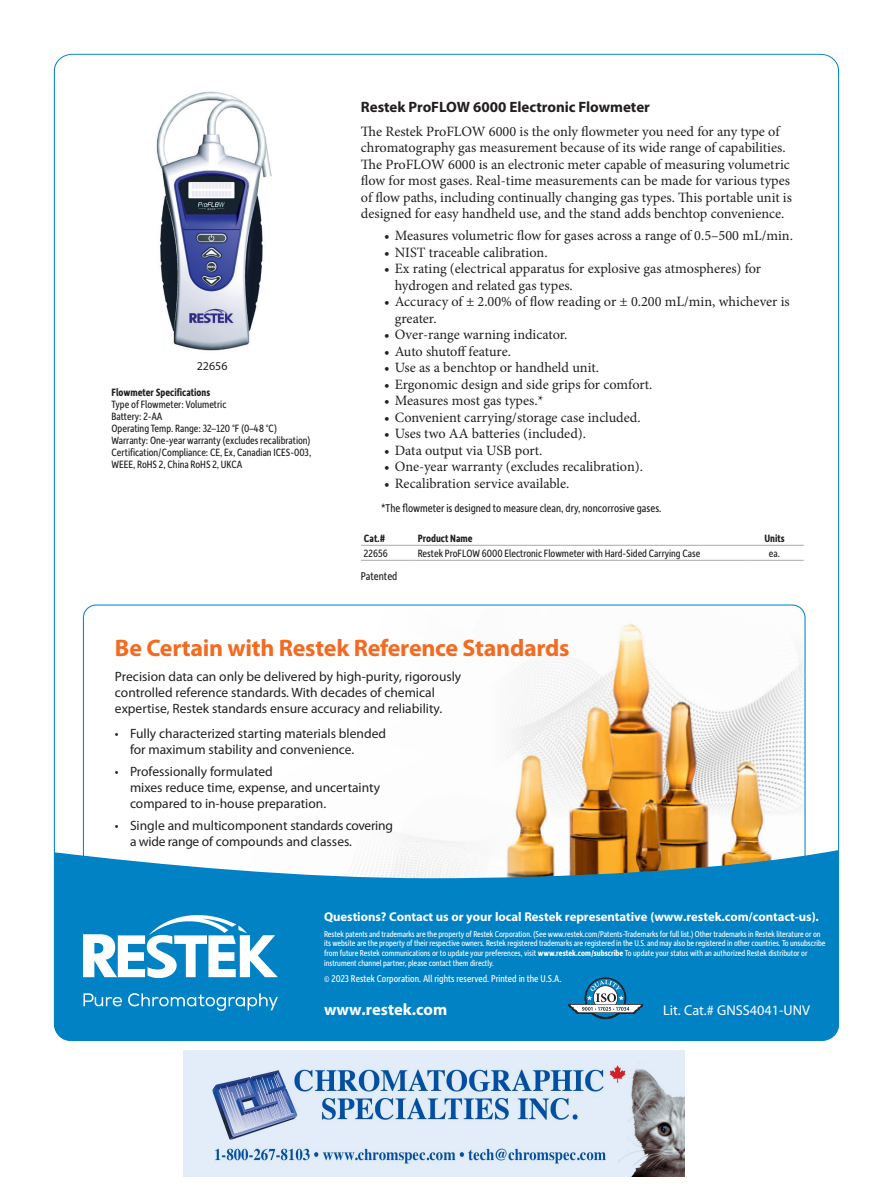
<style>
.page{position:relative;width:893px;height:1188px;background:#fff}
.page>*{position:absolute;margin:0;border:0;box-sizing:border-box;transform-origin:0 0}
.t1{font:700 24px "Myriad Pro";letter-spacing:-.01em;color:#f36a21}
.t2{font:700 16.5px "Myriad Pro";color:#fff}
.Heading{font:700 15px "Myriad Pro";color:#231f20}
.Product_Text{font:14.25px/16.5px "Minion Pro";color:#231f20}
.t3{font:14.25px "Myriad Pro";color:#fff}
.t4{font:13.5px/16.2px "Myriad Pro";color:#231f20}
.t5{font:700 12.75px "Myriad Pro";letter-spacing:-.005em;color:#fff}
.Footnote{font:12px "Depot New Condensed";color:#231f20}
.Image_Caption{font:12px "Myriad Pro";color:#231f20}
.Table_Main_Body{font:11.25px/12px "Depot New Condensed";color:#231f20}
.Table_Main_Head{font:700 11.25px "Depot New Condensed";color:#231f20}
.t6{font:10.5px "Depot New Condensed";color:#fff}
.t7{font:9px/9.8px "Depot New Condensed";letter-spacing:-.01em;color:#fff}
.s1{font-weight:700}
</style>
<div class="page">
<img style="left:156px;top:91px;width:116px;height:260px">
<hr style="left:361px;top:545px;width:54px;height:1px;background:#a8a9ad">
<hr style="left:415px;top:545px;width:330px;height:1px;background:#a8a9ad">
<hr style="left:745px;top:545px;width:59px;height:1px;background:#a8a9ad">
<hr style="left:361px;top:560px;width:54px;height:1px;background:#a8a9ad">
<hr style="left:415px;top:560px;width:330px;height:1px;background:#a8a9ad">
<hr style="left:745px;top:560px;width:59px;height:1px;background:#a8a9ad">
<img style="left:507px;top:608px;width:298px;height:242px">
<svg style="left:54px;top:850px;width:785px;height:191px;background:#1b8bc3"></svg>
<img style="left:83px;top:916px;width:194px;height:95px">
<svg style="left:568px;top:977px;width:75px;height:42px"></svg>
<img style="left:183px;top:1050px;width:502px;height:127px">
<p class="Image_Caption" style="left:197px;top:359px;width:32px">22656</p>
<p class="Table_Main_Body" style="left:111px;top:386px;width:201px"><span class="s1">Flowmeter Specifications<br></span>Type of Flowmeter: Volumetric<br>Battery: 2-AA<br>Operating Temp. Range: 32–120 °F (0–48 °C)<br>Warranty: One-year warranty (excludes recalibration)<br>Certification/Compliance: CE, Ex, Canadian ICES-003, WEEE, RoHS 2, China RoHS 2, UKCA</p>
<p class="Heading" style="left:361px;top:97px;width:290px">Restek ProFLOW 6000 Electronic Flowmeter</p>
<p class="Product_Text" style="left:361px;top:123px;width:432px">The Restek ProFLOW 6000 is the only flowmeter you need for any type of chromatography gas measurement because of its wide range of capabilities.<br>The ProFLOW 6000 is an electronic meter capable of measuring volumetric flow for most gases. Real-time measurements can be made for various types of flow paths, including continually changing gas types. This portable unit is designed for easy handheld use, and the stand adds benchtop convenience.</p>
<p class="Product_Text" style="left:384px;top:227px;width:410px">• Measures volumetric flow for gases across a range of 0.5–500 mL/min.</p>
<p class="Product_Text" style="left:384px;top:244px;width:165px">• NIST traceable calibration.</p>
<p class="Product_Text" style="left:395px;top:260px;width:368px;text-indent:-10px">• Ex rating (electrical apparatus for explosive gas atmospheres) for hydrogen and related gas types.</p>
<p class="Product_Text" style="left:395px;top:293px;width:397px;text-indent:-10px">• Accuracy of ± 2.00% of flow reading or ± 0.200 mL/min, whichever is greater.</p>
<p class="Product_Text" style="left:384px;top:326px;width:185px">• Over-range warning indicator.</p>
<p class="Product_Text" style="left:384px;top:343px;width:128px">• Auto shutoff feature.</p>
<p class="Product_Text" style="left:384px;top:359px;width:216px">• Use as a benchtop or handheld unit.</p>
<p class="Product_Text" style="left:384px;top:376px;width:270px">• Ergonomic design and side grips for comfort.</p>
<p class="Product_Text" style="left:384px;top:392px;width:161px">• Measures most gas types.*</p>
<p class="Product_Text" style="left:384px;top:409px;width:258px">• Convenient carrying/storage case included.</p>
<p class="Product_Text" style="left:384px;top:425px;width:203px">• Uses two AA batteries (included).</p>
<p class="Product_Text" style="left:384px;top:442px;width:160px">• Data output via USB port.</p>
<p class="Product_Text" style="left:384px;top:458px;width:260px">• One-year warranty (excludes recalibration).</p>
<p class="Product_Text" style="left:384px;top:475px;width:187px">• Recalibration service available.</p>
<p class="Footnote" style="left:381px;top:500px;width:282px">*The flowmeter is designed to measure clean, dry, noncorrosive gases.</p>
<p class="Table_Main_Head" style="left:364px;top:531px;width:23px">Cat.#</p>
<p class="Table_Main_Head" style="left:418px;top:531px;width:56px">Product Name</p>
<p class="Table_Main_Head" style="left:764px;top:531px;width:22px">Units</p>
<p class="Table_Main_Body" style="left:364px;top:547px;width:25px">22656</p>
<p class="Table_Main_Body" style="left:418px;top:547px;width:284px">Restek ProFLOW 6000 Electronic Flowmeter with Hard-Sided Carrying Case</p>
<p class="Table_Main_Body" style="left:769px;top:547px;width:13px">ea.</p>
<p class="Footnote" style="left:361px;top:569px;width:38px">Patented</p>
<p class="t1" style="left:115px;top:632px;width:456px">Be Certain with Restek Reference Standards</p>
<p class="t4" style="left:115px;top:668px;width:348px">Precision data can only be delivered by high-purity, rigorously controlled reference standards. With decades of chemical expertise, Restek standards ensure accuracy and reliability.</p>
<p class="t4" style="left:130px;top:725px;width:258px;text-indent:-15px">• Fully characterized starting materials blended for maximum stability and convenience.</p>
<p class="t4" style="left:130px;top:763px;width:252px;text-indent:-15px">• Professionally formulated<br>mixes reduce time, expense, and uncertainty compared to in-house preparation.</p>
<p class="t4" style="left:130px;top:817px;width:264px;text-indent:-15px">• Single and multicomponent standards covering a wide range of compounds and classes.</p>
<p class="t5" style="left:324px;top:908px;width:496px">Questions? Contact us or your local Restek representative (www.restek.com/contact-us).</p>
<p class="t7" style="left:324px;top:928px;width:503px">Restek patents and trademarks are the property of Restek Corporation. (See www.restek.com/Patents-Trademarks for full list.) Other trademarks in Restek literature or on its website are the property of their respective owners. Restek registered trademarks are registered in the U.S. and may also be registered in other countries. To unsubscribe from future Restek communications or to update your preferences, visit <span class="s1">www.restek.com/subscribe</span> To update your status with an authorized Restek distributor or instrument channel partner, please contact them directly.</p>
<p class="t6" style="left:324px;top:972px;width:239px">© 2023 Restek Corporation. All rights reserved. Printed in the U.S.A.</p>
<p class="t2" style="left:324px;top:999px;width:125px">www.restek.com</p>
<p class="t3" style="left:663px;top:1002px;width:149px">Lit. Cat.# GNSS4041-UNV</p>
</div>
